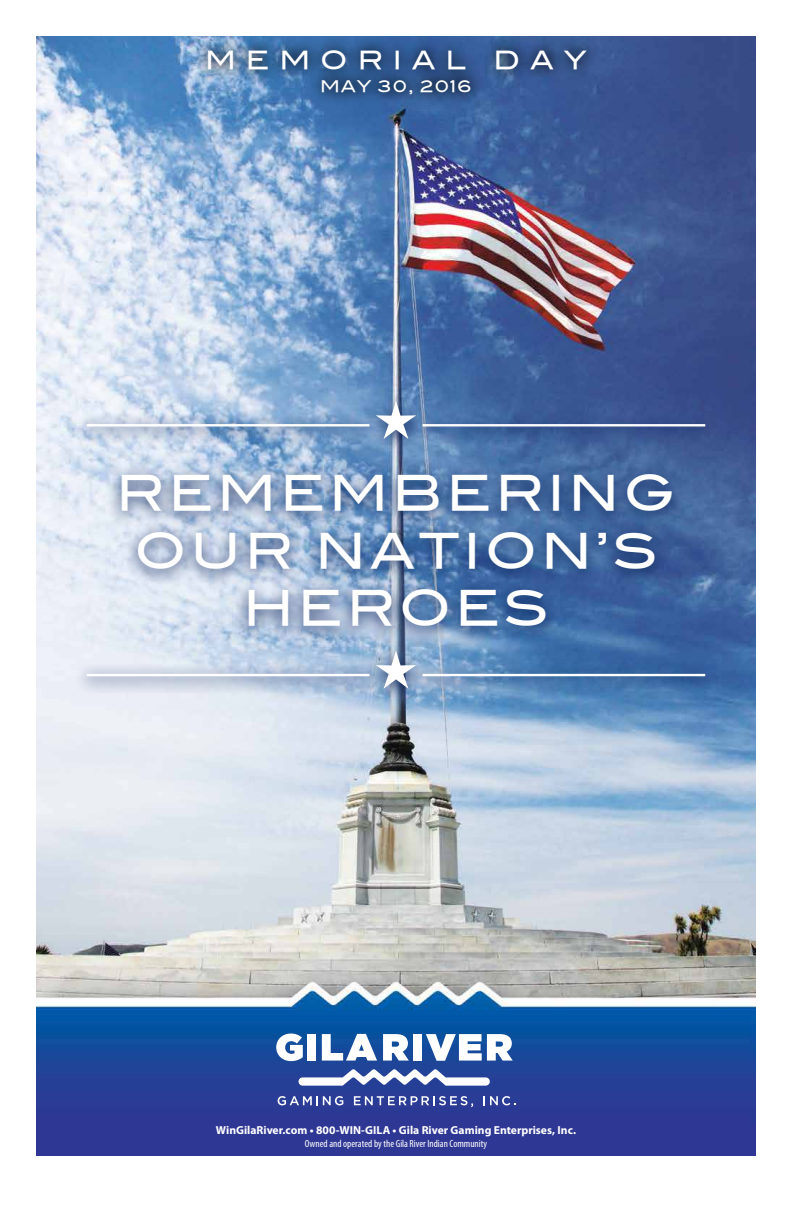
<style>
.page{position:relative;width:792px;height:1224px;background:#fff}
.page>*{position:absolute;margin:0;border:0;box-sizing:border-box;transform-origin:0 0}
.t1{font:47.9px/57.5px "Blair Md ITCTT Medium";letter-spacing:.08em;color:#fff;text-align:center}
.t2{font:25px "Blair Md ITCTT Medium";letter-spacing:.4em;color:#fff}
.t3{font:16px "Blair Md ITCTT Medium";letter-spacing:.05em;color:#fff}
.t4{font:700 11.6px "Myriad Pro";color:#fff}
.t5{font:condensed 10.4px "Myriad Pro";color:#fff}
</style>
<div class="page">
<img style="left:36px;top:36px;width:720px;height:1120px">
<svg style="left:276px;top:1034px;width:27px;height:27px"></svg>
<div style="left:307px;top:1034px;width:9px;height:27px;background:#fff"></div>
<svg style="left:322px;top:1034px;width:55px;height:27px"></svg>
<svg style="left:383px;top:1034px;width:26px;height:27px"></svg>
<div style="left:413px;top:1034px;width:9px;height:27px;background:#fff"></div>
<svg style="left:426px;top:1034px;width:87px;height:27px"></svg>
<svg style="left:299px;top:1069px;width:191px;height:17px"></svg>
<svg style="left:278px;top:1096px;width:65px;height:9px"></svg>
<svg style="left:354px;top:1096px;width:119px;height:11px"></svg>
<svg style="left:484px;top:1096px;width:32px;height:9px"></svg>
<div style="left:193px;top:36px;width:407px;height:72px;background:#000;opacity:.75"></div>
<div style="left:107px;top:464px;width:579px;height:180px;background:#001851;opacity:.75"></div>
<div style="left:73px;top:392px;width:646px;height:64px;background:#001851;opacity:.75"></div>
<hr style="left:87px;top:424px;width:282px;height:2px;background:#fff">
<hr style="left:423px;top:424px;width:282px;height:2px;background:#fff">
<svg style="left:376px;top:401px;width:40px;height:38px"></svg>
<div style="left:73px;top:641px;width:646px;height:65px;background:#001851;opacity:.75"></div>
<hr style="left:87px;top:674px;width:282px;height:2px;background:#fff">
<hr style="left:423px;top:674px;width:282px;height:2px;background:#fff">
<svg style="left:376px;top:650px;width:40px;height:39px"></svg>
<h2 class="t2" style="left:205px;top:39px;width:383px">MEMORIAL DAY</h2>
<h3 class="t3" style="left:320px;top:73px;width:153px">MAY 30, 2016</h3>
<h1 class="t1" style="left:116px;top:459px;width:561px">REMEMBERING<br>OUR NATION’S<br>HEROES</h1>
<p class="t4" style="left:216px;top:1124px;width:362px">WinGilaRiver.com • 800-WIN-GILA • Gila River Gaming Enterprises, Inc.</p>
<p class="t5" style="left:305px;top:1138px;width:184px">Owned and operated by the Gila River Indian Community</p>
</div>
